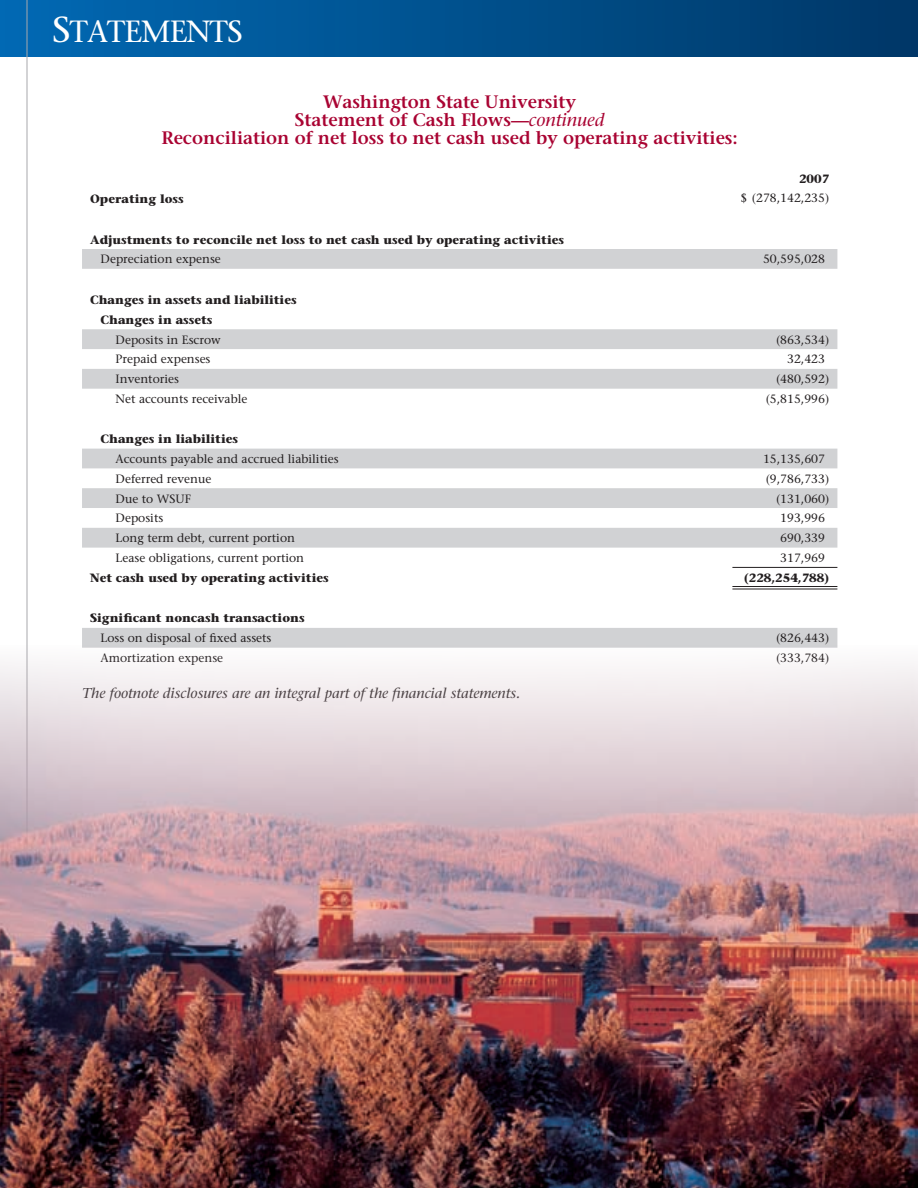
<style>
.page{position:relative;width:918px;height:1188px;background:#fff}
.page>*{position:absolute;margin:0;border:0;box-sizing:border-box;transform-origin:0 0}
.t1{font:30.6px "Stone Serif SC850";letter-spacing:-.035em;color:#fff}
.t2{font:600 18px/18px "Stone Serif";letter-spacing:-.005em;color:#a90332;text-align:center}
.t3{font:italic 14.25px "Stone Serif";letter-spacing:-.005em;color:#231f20}
.t4{font:12px "Stone Serif";color:#231f20}
.t5{font:700 12px/20.4px "Stone Serif";color:#231f20}
.s1{font-size:36px}
.s2{font-weight:400;font-style:italic}
</style>
<div class="page">
<div style="left:0;top:0;width:918px;height:56px;background:linear-gradient(to right,#026ab4,#003867)"></div>
<hr style="left:27px;top:0;width:1px;height:1188px;background:#a8a9ad">
<svg style="left:82px;top:249px;width:755px;height:397px"></svg>
<hr style="left:732px;top:586px;width:105px;height:3px;background:#fff">
<hr style="left:732px;top:567px;width:105px;height:1px;background:#231f20">
<hr style="left:732px;top:586px;width:105px;height:1px;background:#231f20">
<hr style="left:732px;top:589px;width:105px;height:1px;background:#231f20">
<img style="left:0;top:646px;width:918px;height:542px">
<h1 class="t1" style="left:52px;top:13px;width:192px"><span class="s1">S</span>TATEMENTS</h1>
<h2 class="t2" style="left:161px;top:93px;width:578px">Washington State University<br>Statement of Cash Flows—<span class="s2">continued<br></span>Reconciliation of net loss to net cash used by operating activities:</h2>
<p class="t5" style="left:799px;top:168px;width:32px">2007</p>
<p class="t5" style="left:90px;top:188px;width:95px">Operating loss</p>
<p class="t4" style="left:741px;top:191px;width:90px">$ (278,142,235)</p>
<p class="t5" style="left:90px;top:229px;width:475px">Adjustments to reconcile net loss to net cash used by operating activities</p>
<p class="t4" style="left:101px;top:252px;width:122px">Depreciation expense</p>
<p class="t4" style="left:763px;top:252px;width:63px">50,595,028</p>
<p class="t5" style="left:101px;top:289px;width:197px;text-indent:-10px">Changes in assets and liabilities<br>Changes in assets</p>
<p class="t4" style="left:116px;top:332px;width:107px">Deposits in Escrow</p>
<p class="t4" style="left:776px;top:332px;width:55px">(863,534)</p>
<p class="t4" style="left:116px;top:352px;width:96px">Prepaid expenses</p>
<p class="t4" style="left:787px;top:352px;width:39px">32,423</p>
<p class="t4" style="left:116px;top:372px;width:65px">Inventories</p>
<p class="t4" style="left:776px;top:372px;width:55px">(480,592)</p>
<p class="t4" style="left:116px;top:392px;width:133px">Net accounts receivable</p>
<p class="t4" style="left:766px;top:392px;width:65px">(5,815,996)</p>
<p class="t5" style="left:101px;top:429px;width:139px">Changes in liabilities</p>
<p class="t4" style="left:116px;top:452px;width:225px">Accounts payable and accrued liabilities</p>
<p class="t4" style="left:763px;top:452px;width:63px">15,135,607</p>
<p class="t4" style="left:116px;top:472px;width:97px">Deferred revenue</p>
<p class="t4" style="left:766px;top:472px;width:65px">(9,786,733)</p>
<p class="t4" style="left:116px;top:491px;width:77px">Due to WSUF</p>
<p class="t4" style="left:776px;top:491px;width:55px">(131,060)</p>
<p class="t4" style="left:116px;top:511px;width:49px">Deposits</p>
<p class="t4" style="left:780px;top:511px;width:46px">193,996</p>
<p class="t4" style="left:116px;top:531px;width:181px">Long term debt, current portion</p>
<p class="t4" style="left:780px;top:531px;width:46px">690,339</p>
<p class="t4" style="left:116px;top:551px;width:190px">Lease obligations, current portion</p>
<p class="t4" style="left:780px;top:551px;width:46px">317,969</p>
<p class="t5" style="left:90px;top:568px;width:240px">Net cash used by operating activities</p>
<p class="t5" style="left:744px;top:568px;width:87px">(228,254,788)</p>
<p class="t5" style="left:90px;top:608px;width:216px">Significant noncash transactions</p>
<p class="t4" style="left:101px;top:631px;width:172px">Loss on disposal of fixed assets</p>
<p class="t4" style="left:776px;top:631px;width:55px">(826,443)</p>
<p class="t4" style="left:101px;top:651px;width:124px">Amortization expense</p>
<p class="t4" style="left:776px;top:651px;width:55px">(333,784)</p>
<p class="t3" style="left:82px;top:685px;width:440px">The footnote disclosures are an integral part of the financial statements.</p>
</div>
